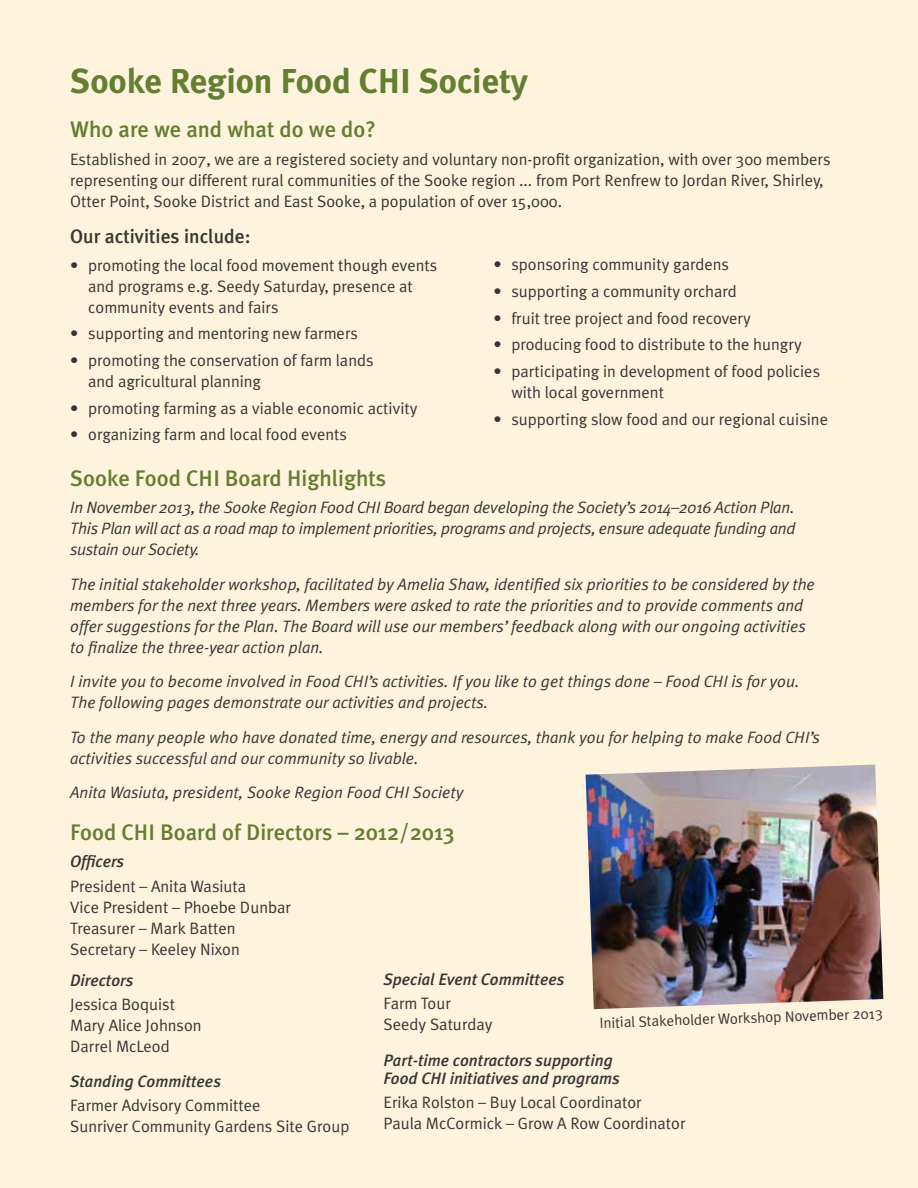
<style>
.page{position:relative;width:918px;height:1188px;background:#fef3dd}
.page>*{position:absolute;margin:0;border:0;box-sizing:border-box;transform-origin:0 0}
.t1{font:700 34.5px "Meta Plus";color:#647e32}
.t2{font:500 22.5px "Meta Plus";color:#647e32}
.t3{font:500 19.5px "Meta Plus";color:#373535}
.t4{font:16.5px/21px "Meta Plus Normal";color:#373535}
.t5{font:italic 16.5px/21px "Meta Plus Normal";color:#373535}
.t6{font:italic 500 16.5px/18px "Meta Plus";color:#373535}
.t7{font:15px "Meta Plus Normal";color:#373535}
</style>
<div class="page">
<img style="left:586px;top:765px;width:297px;height:244px">
<h1 class="t1" style="left:70px;top:62px;width:459px">Sooke Region Food CHI Society</h1>
<h2 class="t2" style="left:70px;top:116px;width:307px">Who are we and what do we do?</h2>
<p class="t4" style="left:70px;top:148px;width:762px">Established in 2007, we are a registered society and voluntary non-profit organization, with over 300 members representing our different rural communities of the Sooke region ... from Port Renfrew to Jordan River, Shirley,<br>Otter Point, Sooke District and East Sooke, a population of over 15,000.</p>
<p class="t3" style="left:70px;top:225px;width:182px">Our activities include:</p>
<p class="t4" style="left:88px;top:254px;width:351px;text-indent:-18px">• promoting the local food movement though events and programs e.g. Seedy Saturday, presence at community events and fairs</p>
<p class="t4" style="left:70px;top:323px;width:289px">• supporting and mentoring new farmers</p>
<p class="t4" style="left:88px;top:350px;width:287px;text-indent:-18px">• promoting the conservation of farm lands and agricultural planning</p>
<p class="t4" style="left:70px;top:397px;width:349px">• promoting farming as a viable economic activity</p>
<p class="t4" style="left:70px;top:424px;width:278px">• organizing farm and local food events</p>
<p class="t4" style="left:493px;top:254px;width:237px">• sponsoring community gardens</p>
<p class="t4" style="left:493px;top:281px;width:245px">• supporting a community orchard</p>
<p class="t4" style="left:493px;top:307px;width:259px">• fruit tree project and food recovery</p>
<p class="t4" style="left:493px;top:334px;width:310px">• producing food to distribute to the hungry</p>
<p class="t4" style="left:511px;top:361px;width:310px;text-indent:-18px">• participating in development of food policies with local government</p>
<p class="t4" style="left:493px;top:408px;width:336px">• supporting slow food and our regional cuisine</p>
<h2 class="t2" style="left:70px;top:465px;width:318px">Sooke Food CHI Board Highlights</h2>
<p class="t5" style="left:70px;top:497px;width:727px;text-align:justify">In November 2013, the Sooke Region Food CHI Board began developing the Society’s 2014–2016 Action Plan.<br>This Plan will act as a road map to implement priorities, programs and projects, ensure adequate funding and sustain our Society.</p>
<p class="t5" style="left:70px;top:573px;width:746px">The initial stakeholder workshop, facilitated by Amelia Shaw, identified six priorities to be considered by the members for the next three years. Members were asked to rate the priorities and to provide comments and offer suggestions for the Plan. The Board will use our members’ feedback along with our ongoing activities to finalize the three-year action plan.</p>
<p class="t5" style="left:70px;top:671px;width:731px">I invite you to become involved in Food CHI’s activities. If you like to get things done – Food CHI is for you.<br>The following pages demonstrate our activities and projects.</p>
<p class="t5" style="left:70px;top:727px;width:751px">To the many people who have donated time, energy and resources, thank you for helping to make Food CHI’s activities successful and our community so livable.</p>
<p class="t5" style="left:70px;top:782px;width:395px">Anita Wasiuta, president, Sooke Region Food CHI Society</p>
<h2 class="t2" style="left:70px;top:819px;width:386px">Food CHI Board of Directors – 2012/2013</h2>
<p class="t6" style="left:70px;top:853px;width:56px">Officers</p>
<p class="t4" style="left:70px;top:875px;width:222px">President – Anita Wasiuta<br>Vice President – Phoebe Dunbar<br>Treasurer – Mark Batten<br>Secretary – Keeley Nixon</p>
<p class="t6" style="left:70px;top:971px;width:65px">Directors</p>
<p class="t4" style="left:70px;top:994px;width:133px">Jessica Boquist<br>Mary Alice Johnson<br>Darrel McLeod</p>
<p class="t6" style="left:70px;top:1072px;width:152px">Standing Committees</p>
<p class="t4" style="left:70px;top:1095px;width:281px">Farmer Advisory Committee<br>Sunriver Community Gardens Site Group</p>
<p class="t6" style="left:384px;top:970px;width:182px">Special Event Committees</p>
<p class="t4" style="left:384px;top:993px;width:110px">Farm Tour<br>Seedy Saturday</p>
<p class="t6" style="left:384px;top:1051px;width:238px">Part-time contractors supporting<br>Food CHI initiatives and programs</p>
<p class="t4" style="left:384px;top:1092px;width:303px">Erika Rolston – Buy Local Coordinator<br>Paula McCormick – Grow A Row Coordinator</p>
<p class="t7" style="left:599px;top:1014px;width:285px;rotate:-2deg">Initial Stakeholder Workshop November 2013</p>
</div>
